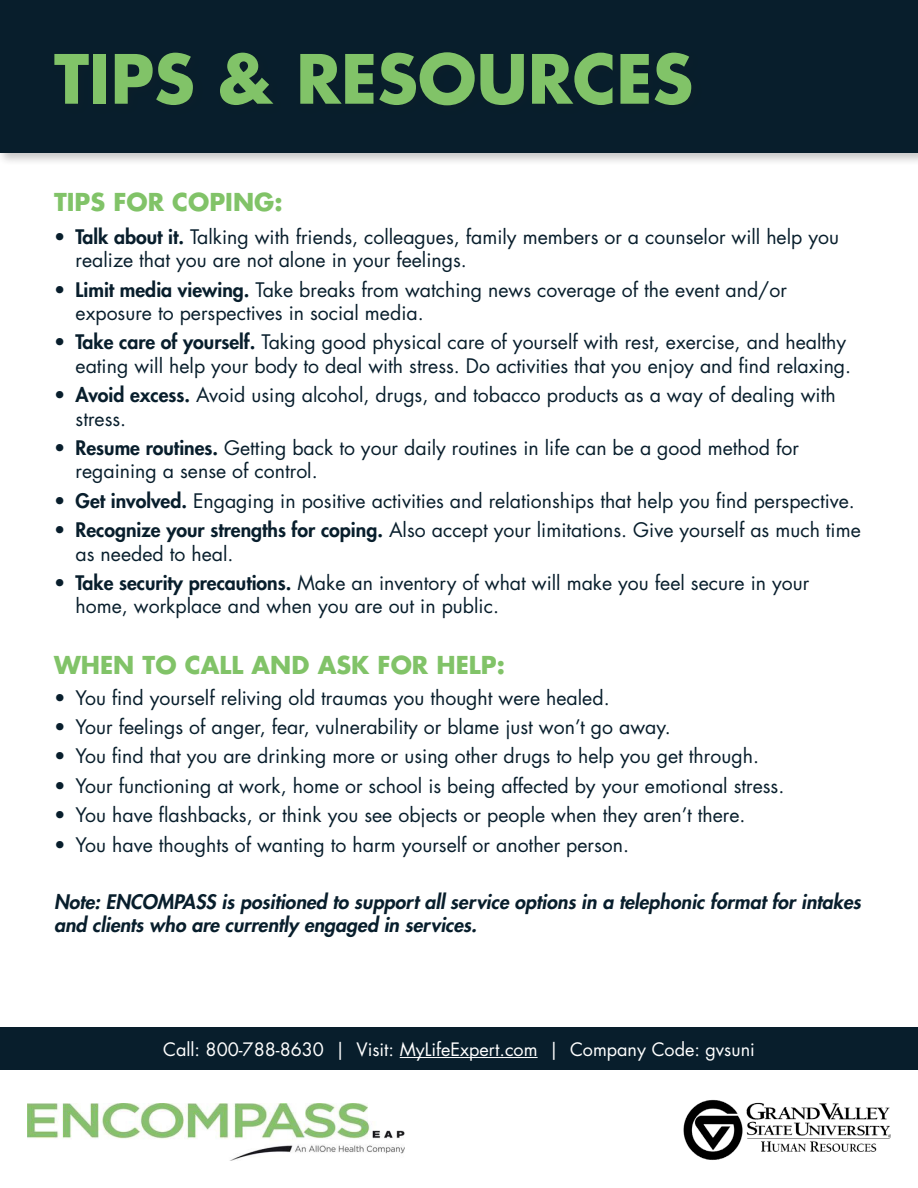
<style>
.page{position:relative;width:918px;height:1188px;background:#fff}
.page>*{position:absolute;margin:0;border:0;box-sizing:border-box;transform-origin:0 0}
.t1{font:700 66px "Futura Std";color:#81c368}
.t2{font:700 24px "Futura Std";color:#81c368}
.t3{font:19.5px/23.4px "Futura Std";color:#081e2c}
.body{font:italic 800 19.5px/23.4px "Futura Std";color:#081e2c}
.t4{font:18px "Futura Std";color:#fff}
.s1{font-weight:800}
</style>
<div class="page">
<div style="left:0;top:0;width:918px;height:166px;background:#231f20;opacity:.25"></div>
<div style="left:0;top:0;width:918px;height:153px;background:#081e2c"></div>
<img style="left:684px;top:1100px;width:207px;height:60px">
<img style="left:27px;top:1104px;width:377px;height:57px">
<div style="left:0;top:1027px;width:918px;height:42px;background:#081e2c"></div>
<hr style="left:400px;top:1057px;width:138px;height:1px;background:#fff">
<p class="t1" style="left:54px;top:35px;width:641px">TIPS &amp; RESOURCES</p>
<p class="t2" style="left:54px;top:186px;width:230px">TIPS FOR COPING:</p>
<p class="t3" style="left:76px;top:225px;width:765px;text-indent:-22px"><span class="s1">• Talk about it.</span> Talking with friends, colleagues, family members or a counselor will help you realize that you are not alone in your feelings.</p>
<p class="t3" style="left:76px;top:278px;width:713px;text-indent:-22px"><span class="s1">• Limit media viewing.</span> Take breaks from watching news coverage of the event and/or exposure to perspectives in social media.</p>
<p class="t3" style="left:54px;top:331px;width:799px;text-align:right"><span class="s1">• Take care of yourself.</span> Taking good physical care of yourself with rest, exercise, and healthy eating will help your body to deal with stress. Do activities that you enjoy and find relaxing.</p>
<p class="t3" style="left:76px;top:383px;width:762px;text-indent:-22px"><span class="s1">• Avoid excess.</span> Avoid using alcohol, drugs, and tobacco products as a way of dealing with stress.</p>
<p class="t3" style="left:76px;top:436px;width:725px;text-indent:-22px"><span class="s1">• Resume routines.</span> Getting back to your daily routines in life can be a good method for regaining a sense of control.</p>
<p class="t3" style="left:54px;top:489px;width:802px"><span class="s1">• Get involved.</span> Engaging in positive activities and relationships that help you find perspective.</p>
<p class="t3" style="left:76px;top:518px;width:787px;text-indent:-22px"><span class="s1">• Recognize your strengths for coping.</span> Also accept your limitations. Give yourself as much time as needed to heal.</p>
<p class="t3" style="left:76px;top:571px;width:735px;text-indent:-22px"><span class="s1">• Take security precautions.</span> Make an inventory of what will make you feel secure in your home, workplace and when you are out in public.</p>
<p class="t2" style="left:54px;top:649px;width:452px">WHEN TO CALL AND ASK FOR HELP:</p>
<p class="t3" style="left:54px;top:686px;width:557px">• You find yourself reliving old traumas you thought were healed.</p>
<p class="t3" style="left:54px;top:715px;width:618px">• Your feelings of anger, fear, vulnerability or blame just won’t go away.</p>
<p class="t3" style="left:54px;top:745px;width:707px">• You find that you are drinking more or using other drugs to help you get through.</p>
<p class="t3" style="left:54px;top:774px;width:732px">• Your functioning at work, home or school is being affected by your emotional stress.</p>
<p class="t3" style="left:54px;top:803px;width:693px">• You have flashbacks, or think you see objects or people when they aren’t there.</p>
<p class="t3" style="left:54px;top:833px;width:577px">• You have thoughts of wanting to harm yourself or another person.</p>
<p class="body" style="left:54px;top:890px;width:808px">Note: ENCOMPASS is positioned to support all service options in a telephonic format for intakes and clients who are currently engaged in services.</p>
<p class="t4" style="left:163px;top:1038px;width:593px">Call: 800-788-8630 | Visit: MyLifeExpert.com | Company Code: gvsuni</p>
</div>
